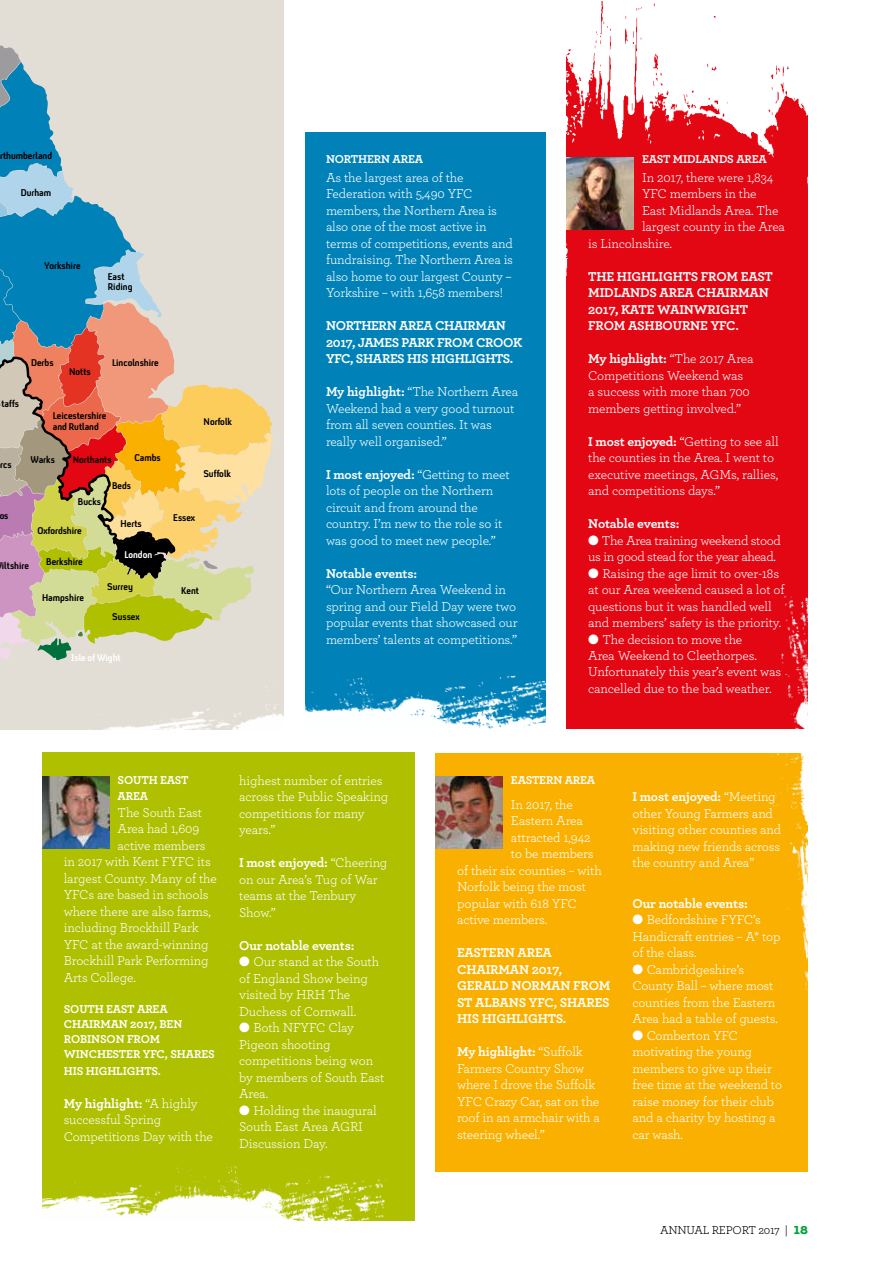
<style>
.page{position:relative;width:893px;height:1263px;background:#fff}
.page>*{position:absolute;margin:0;border:0;box-sizing:border-box;transform-origin:0 0}
.t1{font:13.5px/16.5px "Archer";letter-spacing:-.01em;color:#fff}
.t2{font:700 13.5px/16.5px "Archer";letter-spacing:-.01em;color:#fff}
.t3{font:700 12px/15px "Archer";letter-spacing:-.01em;color:#fff}
.t4{font:12px "Archer";letter-spacing:-.02em;color:#000}
.t5{font:700 9.9px/10.5px "C4 Condensed";color:#000}
.t6{font:700 9.9px "C4 Condensed";color:#fff}
.s1{font-weight:700}
.s2{font-family:"American Typewriter";font-weight:700;color:#00a23a}
</style>
<div class="page">
<div style="left:0;top:0;width:283px;height:729px;background:#e3ded5"></div>
<svg style="left:0;top:45px;width:274px;height:611px"></svg>
<div style="left:305px;top:133px;width:241px;height:596px;background:#0082b9"></div>
<img style="left:0;top:656px;width:567px;height:127px">
<div style="left:436px;top:753px;width:372px;height:418px;background:#f9b000"></div>
<img style="left:567px;top:1px;width:241px;height:728px">
<div style="left:43px;top:753px;width:372px;height:418px;background:#aec000"></div>
<img style="left:43px;top:776px;width:66px;height:72px">
<img style="left:436px;top:776px;width:66px;height:72px">
<img style="left:567px;top:157px;width:67px;height:73px">
<img style="left:42px;top:1140px;width:345px;height:81px">
<img style="left:745px;top:595px;width:63px;height:396px">
<p class="t5" style="left:0;top:150px;width:54px">rthumberland</p>
<p class="t5" style="left:21px;top:187px;width:32px">Durham</p>
<p class="t5" style="left:44px;top:261px;width:38px">Yorkshire</p>
<p class="t5" style="left:108px;top:272px;width:26px;line-height:9.9px">East<br>Riding</p>
<p class="t5" style="left:1px;top:398px;width:19px">taffs</p>
<p class="t5" style="left:0;top:460px;width:13px">rcs</p>
<p class="t5" style="left:-1px;top:510px;width:10px">os</p>
<p class="t5" style="left:31px;top:357px;width:24px">Derbs</p>
<p class="t5" style="left:112px;top:357px;width:48px">Lincolnshire</p>
<p class="t5" style="left:69px;top:366px;width:23px">Notts</p>
<p class="t5" style="left:53px;top:411px;width:55px">Leicestershire and Rutland</p>
<p class="t5" style="left:30px;top:454px;width:26px">Warks</p>
<p class="t5" style="left:73px;top:454px;width:40px">Northants</p>
<p class="t5" style="left:134px;top:452px;width:28px">Cambs</p>
<p class="t5" style="left:78px;top:496px;width:25px">Bucks</p>
<p class="t5" style="left:38px;top:526px;width:46px">Oxfordshire</p>
<p class="t5" style="left:112px;top:481px;width:21px">Beds</p>
<p class="t5" style="left:121px;top:518px;width:23px">Herts</p>
<p class="t5" style="left:2px;top:561px;width:29px">iltshire</p>
<p class="t5" style="left:46px;top:556px;width:38px">Berkshire</p>
<p class="t5" style="left:42px;top:593px;width:43px">Hampshire</p>
<p class="t6" style="left:124px;top:549px;width:29px">London</p>
<p class="t5" style="left:107px;top:581px;width:27px">Surrey</p>
<p class="t5" style="left:112px;top:612px;width:29px">Sussex</p>
<p class="t6" style="left:71px;top:652px;width:51px">Isle of Wight</p>
<p class="t5" style="left:204px;top:416px;width:30px">Norfolk</p>
<p class="t5" style="left:203px;top:468px;width:29px">Suffolk</p>
<p class="t5" style="left:173px;top:513px;width:23px">Essex</p>
<p class="t5" style="left:181px;top:585px;width:19px">Kent</p>
<p class="t3" style="left:326px;top:152px;width:99px">NORTHERN AREA</p>
<p class="t1" style="left:326px;top:168px;width:189px">As the largest area of the<br>Federation with 5,490 YFC members, the Northern Area is also one of the most active in terms of competitions, events and fundraising. The Northern Area is also home to our largest County –<br>Yorkshire – with 1,658 members!</p>
<p class="t2" style="left:326px;top:317px;width:198px">NORTHERN AREA CHAIRMAN<br>2017, JAMES PARK FROM CROOK<br>YFC, SHARES HIS HIGHLIGHTS.</p>
<p class="t1" style="left:326px;top:383px;width:194px"><span class="s1">My highlight:</span> “The Northern Area<br>Weekend had a very good turnout from all seven counties. It was really well organised.”</p>
<p class="t1" style="left:326px;top:465px;width:185px"><span class="s1">I most enjoyed:</span> “Getting to meet lots of people on the Northern circuit and from around the country. I’m new to the role so it was good to meet new people.”</p>
<p class="t2" style="left:326px;top:564px;width:93px">Notable events:</p>
<p class="t1" style="left:326px;top:581px;width:193px">“Our Northern Area Weekend in spring and our Field Day were two popular events that showcased our members’ talents at competitions.”</p>
<p class="t3" style="left:642px;top:152px;width:126px">EAST MIDLANDS AREA</p>
<p class="t1" style="left:642px;top:168px;width:133px">In 2017, there were 1,834</p>
<p class="t1" style="left:642px;top:185px;width:116px">YFC members in the</p>
<p class="t1" style="left:642px;top:201px;width:138px">East Midlands Area. The</p>
<p class="t1" style="left:642px;top:218px;width:145px">largest county in the Area</p>
<p class="t1" style="left:588px;top:234px;width:85px">is Lincolnshire.</p>
<p class="t2" style="left:588px;top:267px;width:186px">THE HIGHLIGHTS FROM EAST<br>MIDLANDS AREA CHAIRMAN<br>2017, KATE WAINWRIGHT<br>FROM ASHBOURNE YFC.</p>
<p class="t1" style="left:588px;top:350px;width:167px"><span class="s1">My highlight:</span> “The 2017 Area<br>Competitions Weekend was<br>a success with more than 700 members getting involved.”</p>
<p class="t1" style="left:588px;top:432px;width:192px"><span class="s1">I most enjoyed:</span> “Getting to see all the counties in the Area. I went to executive meetings, AGMs, rallies, and competitions days.”</p>
<p class="t2" style="left:588px;top:515px;width:93px">Notable events:</p>
<p class="t1" style="left:588px;top:531px;width:194px">● The Area training weekend stood us in good stead for the year ahead.</p>
<p class="t1" style="left:588px;top:564px;width:198px">● Raising the age limit to over-18s at our Area weekend caused a lot of questions but it was handled well and members’ safety is the priority.</p>
<p class="t1" style="left:588px;top:630px;width:194px">● The decision to move the<br>Area Weekend to Cleethorpes.<br>Unfortunately this year’s event was cancelled due to the bad weather.</p>
<p class="t3" style="left:118px;top:771px;width:72px;line-height:16.5px">SOUTH EAST<br>AREA</p>
<p class="t1" style="left:118px;top:803px;width:86px">The South East</p>
<p class="t1" style="left:118px;top:820px;width:83px">Area had 1,609</p>
<p class="t1" style="left:118px;top:836px;width:89px">active members</p>
<p class="t1" style="left:64px;top:853px;width:149px">in 2017 with Kent FYFC its</p>
<p class="t1" style="left:64px;top:869px;width:155px">largest County. Many of the</p>
<p class="t1" style="left:64px;top:886px;width:146px">YFCs are based in schools</p>
<p class="t1" style="left:64px;top:902px;width:149px">where there are also farms,</p>
<p class="t1" style="left:64px;top:919px;width:136px">including Brockhill Park</p>
<p class="t1" style="left:64px;top:935px;width:146px">YFC at the award-winning</p>
<p class="t1" style="left:64px;top:952px;width:146px">Brockhill Park Performing</p>
<p class="t1" style="left:64px;top:968px;width:74px">Arts College.</p>
<p class="t3" style="left:64px;top:1001px;width:152px">SOUTH EAST AREA<br>CHAIRMAN 2017, BEN<br>ROBINSON FROM<br>WINCHESTER YFC, SHARES</p>
<p class="t3" style="left:64px;top:1063px;width:99px">HIS HIGHLIGHTS.</p>
<p class="t1" style="left:64px;top:1094px;width:151px"><span class="s1">My highlight:</span> “A highly successful Spring<br>Competitions Day with the</p>
<p class="t1" style="left:239px;top:772px;width:151px">highest number of entries across the Public Speaking competitions for many years.”</p>
<p class="t1" style="left:239px;top:854px;width:150px"><span class="s1">I most enjoyed:</span> “Cheering on our Area’s Tug of War teams at the Tenbury<br>Show.”</p>
<p class="t2" style="left:239px;top:937px;width:117px">Our notable events:</p>
<p class="t1" style="left:239px;top:953px;width:142px">● Our stand at the South of England Show being visited by HRH The<br>Duchess of Cornwall.</p>
<p class="t1" style="left:239px;top:1019px;width:147px">● Both NFYFC Clay<br>Pigeon shooting competitions being won by members of South East<br>Area.</p>
<p class="t1" style="left:239px;top:1101px;width:139px">● Holding the inaugural<br>South East Area AGRI<br>Discussion Day.</p>
<p class="t3" style="left:511px;top:772px;width:86px">EASTERN AREA</p>
<p class="t1" style="left:511px;top:795px;width:63px">In 2017, the</p>
<p class="t1" style="left:511px;top:812px;width:73px">Eastern Area</p>
<p class="t1" style="left:511px;top:828px;width:81px">attracted 1,942</p>
<p class="t1" style="left:511px;top:845px;width:84px">to be members</p>
<p class="t1" style="left:457px;top:861px;width:146px">of their six counties – with</p>
<p class="t1" style="left:457px;top:878px;width:130px">Norfolk being the most</p>
<p class="t1" style="left:457px;top:894px;width:121px">popular with 618 YFC</p>
<p class="t1" style="left:457px;top:911px;width:92px">active members.</p>
<p class="t2" style="left:457px;top:944px;width:155px">EASTERN AREA<br>CHAIRMAN 2017,<br>GERALD NORMAN FROM<br>ST ALBANS YFC, SHARES<br>HIS HIGHLIGHTS.</p>
<p class="t1" style="left:457px;top:1043px;width:144px"><span class="s1">My highlight:</span> “Suffolk<br>Farmers Country Show where I drove the Suffolk<br>YFC Crazy Car, sat on the roof in an armchair with a steering wheel.”</p>
<p class="t1" style="left:632px;top:788px;width:150px"><span class="s1">I most enjoyed:</span> “Meeting other Young Farmers and visiting other counties and making new friends across the country and Area”</p>
<p class="t2" style="left:632px;top:894px;width:117px">Our notable events:</p>
<p class="t1" style="left:632px;top:911px;width:150px">● Bedfordshire FYFC’s<br>Handicraft entries – A* top of the class.</p>
<p class="t1" style="left:632px;top:960px;width:147px">● Cambridgeshire’s<br>County Ball – where most counties from the Eastern<br>Area had a table of guests.</p>
<p class="t1" style="left:632px;top:1026px;width:151px">● Comberton YFC motivating the young members to give up their free time at the weekend to raise money for their club and a charity by hosting a car wash.</p>
<p class="t4" style="left:660px;top:1223px;width:149px">ANNUAL REPORT 2017 | <span class="s2">18</span></p>
</div>
